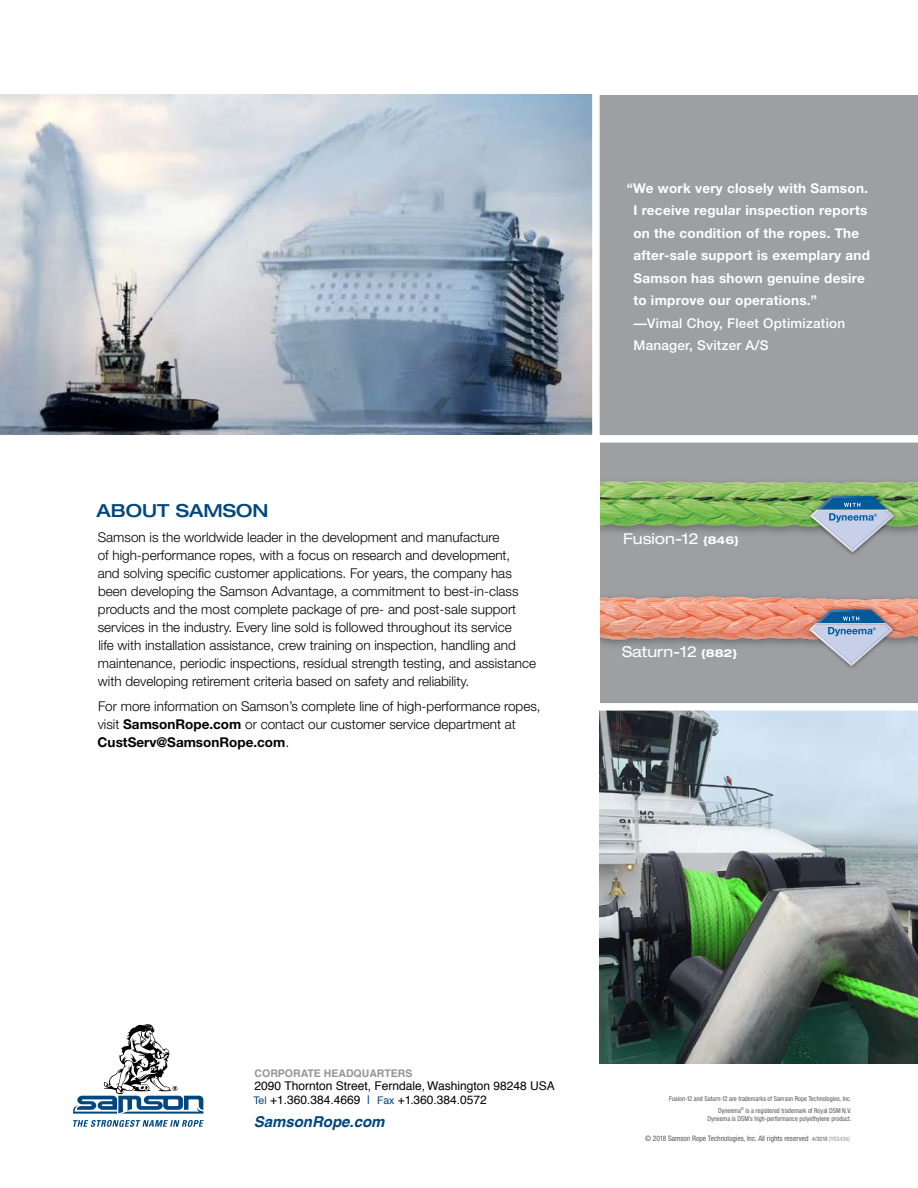
<style>
.page{position:relative;width:918px;height:1188px;background:#fff}
.page>*{position:absolute;margin:0;border:0;box-sizing:border-box;transform-origin:0 0}
.t1{font:500 expanded 18px "Helvetica Neue";color:#00467f}
.t2{font:expanded 15px "Helvetica Neue";color:#fff}
.t3{font:italic 700 15px "Helvetica";color:#00467f}
.t4{font:300 13.5px/18px "Helvetica Neue";color:#000}
.t5{font:700 13.5px/22.5px "Helvetica Neue";letter-spacing:.02em;color:#fff}
.t6{font:500 13.5px/22.5px "Helvetica Neue";letter-spacing:.02em;color:#fff}
.t7{font:12px/13.5px "Helvetica";color:#000}
.t8{font:700 10.5px "Helvetica";color:#939598}
.t9{font:condensed 7.5px "Helvetica Neue";color:#58595b}
.t10{font:condensed 6.75px/11.4px "Helvetica Neue";color:#58595b;text-align:right}
.s1{font-weight:700}
.s2{font-weight:700;font-size:10.8px}
.s3{font-size:10.5px;color:#00467f}
.s4{color:#00467f}
.s5{font-size:6px}
.s6{font-size:6px;color:#939598}
</style>
<div class="page">
<img style="left:0;top:95px;width:592px;height:340px">
<img style="left:600px;top:711px;width:318px;height:352px">
<div style="left:600px;top:440px;width:318px;height:264px;background:#9d9fa2"></div>
<div style="left:592px;top:476px;width:326px;height:62px;background:#000;opacity:.3"></div>
<img style="left:600px;top:481px;width:318px;height:46px">
<div style="left:600px;top:95px;width:318px;height:342px;background:#9d9fa2"></div>
<div style="left:588px;top:703px;width:330px;height:8px;background:#fff"></div>
<div style="left:806px;top:491px;width:92px;height:66px;background:#000;opacity:.55"></div>
<svg style="left:810px;top:496px;width:84px;height:56px"></svg>
<img style="left:600px;top:596px;width:318px;height:50px">
<div style="left:805px;top:605px;width:92px;height:65px;background:#000;opacity:.55"></div>
<svg style="left:809px;top:610px;width:84px;height:56px"></svg>
<svg style="left:73px;top:1120px;width:131px;height:7px"></svg>
<svg style="left:73px;top:1024px;width:130px;height:90px"></svg>
<div style="left:596px;top:435px;width:322px;height:8px;background:#fff"></div>
<div style="left:586px;top:441px;width:14px;height:265px;background:#fff"></div>
<h1 class="t1" style="left:97px;top:500px;width:173px">ABOUT SAMSON</h1>
<p class="t4" style="left:98px;top:528px;width:440px">Samson is the worldwide leader in the development and manufacture<br>of high-performance ropes, with a focus on research and development,<br>and solving specific customer applications. For years, the company has been developing the Samson Advantage, a commitment to best-in-class products and the most complete package of pre- and post-sale support services in the industry. Every line sold is followed throughout its service<br>life with installation assistance, crew training on inspection, handling and maintenance, periodic inspections, residual strength testing, and assistance with developing retirement criteria based on safety and reliability.</p>
<p class="t4" style="left:98px;top:697px;width:444px">For more information on Samson’s complete line of high-performance ropes, visit <span class="s1">SamsonRope.com</span> or contact our customer service department at<br><span class="s1">CustServ@SamsonRope.com</span>.</p>
<p class="t5" style="left:633px;top:176px;width:238px;text-indent:-7px">“We work very closely with Samson.<br>I receive regular inspection reports on the condition of the ropes. The after-sale support is exemplary and Samson has shown genuine desire to improve our operations.”</p>
<p class="t6" style="left:633px;top:312px;width:213px">—Vimal Choy, Fleet Optimization<br>Manager, Svitzer A/S</p>
<p class="t2" style="left:623px;top:529px;width:117px">Fusion-12 <span class="s2">{846}</span></p>
<p class="t2" style="left:622px;top:643px;width:117px">Saturn-12 <span class="s2">{882}</span></p>
<p class="t8" style="left:255px;top:1065px;width:159px">CORPORATE HEADQUARTERS</p>
<p class="t7" style="left:253px;top:1080px;width:303px">2090 Thornton Street, Ferndale, Washington 98248 USA<br><span class="s3">Tel</span> +1.360.384.4669 <span class="s4">|</span> <span class="s3">Fax</span> +1.360.384.0572</p>
<p class="t3" style="left:254px;top:1109px;width:132px">SamsonRope.com</p>
<p class="t10" style="left:669px;top:1093px;width:184px">Fusion-12 and Saturn-12 are trademarks of Samson Rope Technologies, Inc.<br>Dyneema<sup>®</sup> is a registered trademark of Royal DSM N.V.</p>
<p class="t10" style="left:708px;top:1113px;width:145px">Dyneema is DSM’s high-performance polyethylene product.</p>
<p class="t9" style="left:645px;top:1134px;width:206px">© 2018 Samson Rope Technologies, Inc. All rights reserved <span class="s5">4/2018</span> <span class="s6">{YGS436}</span></p>
</div>
